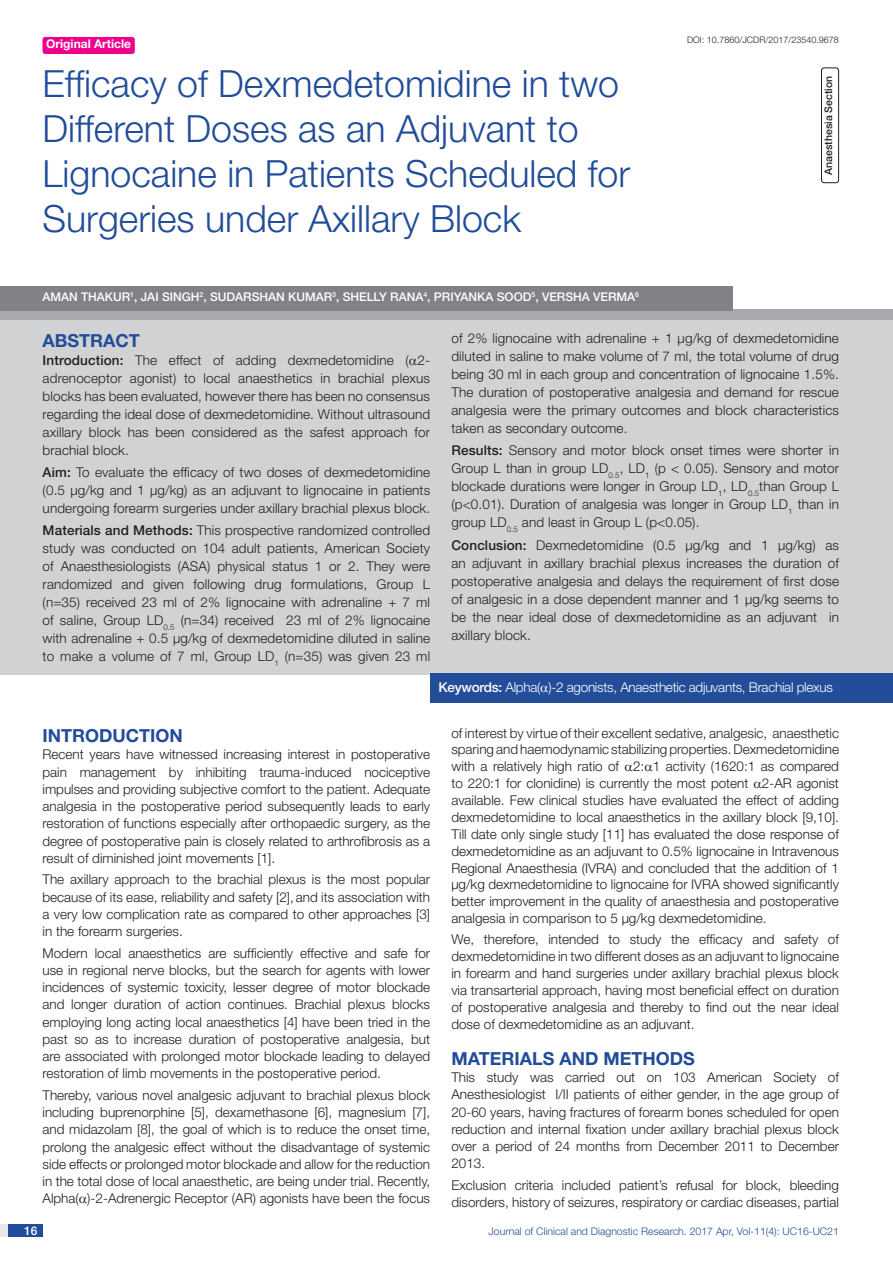
<style>
.page{position:relative;width:893px;height:1263px;background:#fff}
.page>*{position:absolute;margin:0;border:0;box-sizing:border-box;transform-origin:0 0}
.t1{font:300 37.5px/45px "Helvetica Neue";color:#214c99}
.Heading{font:700 18px "Helvetica Neue";color:#214c99}
.Abstract_head{font:700 18px "Helvetica Neue";color:#244d99}
.Body_text{font:300 13.5px/17.2px "Helvetica Neue";color:#231f20;text-align:justify}
.Abstract_Text{font:300 13.5px/18px "Helvetica Neue";letter-spacing:.01em;color:#231f20;text-align:justify}
.t2{font:300 13.5px "Helvetica Neue";letter-spacing:-.02em;color:#fff}
.Author{font:500 12px "Helvetica Neue";color:#fff}
.t3{font:700 12px "Helvetica Neue";color:#fff}
.t4{font:300 10.5px "Helvetica Neue";color:#214c99}
.t5{font:500 10.5px "Helvetica Neue";color:#231f20}
.DOI{font:300 9px "Helvetica Neue";color:#231f20}
.s1{font-weight:500}
.s2{font-weight:700;font-size:15.75px}
.s3{color:#221e1f}
</style>
<div class="page">
<div style="left:0;top:1224px;width:43px;height:13px;background:#e6e7e9"></div>
<div style="left:8px;top:1224px;width:35px;height:13px;background:#214c99"></div>
<div style="left:43px;top:37px;width:92px;height:17px;background:#ed028c;border-radius:3px"></div>
<div style="left:0;top:310px;width:893px;height:12px;background:#a8a9ad"></div>
<div style="left:0;top:286px;width:732px;height:24px;background:#808285"></div>
<div style="left:821px;top:67px;width:18px;height:116px;border:1px solid #231f20;border-radius:3px"></div>
<div style="left:0;top:320px;width:893px;height:355px;background:#d1d2d4"></div>
<div style="left:430px;top:673px;width:463px;height:29px;background:#244d99"></div>
<p class="t3" style="left:46px;top:37px;width:87px">ORIGINAL ARTICLE</p>
<p class="t1" style="left:43px;top:60px;width:589px">Efficacy of Dexmedetomidine in two Different Doses as an Adjuvant to Lignocaine in Patients Scheduled for Surgeries under Axillary Block</p>
<p class="Author" style="left:43px;top:289px;width:598px">AMAN THAKUR<sup>1</sup>, JAI SINGH<sup>2</sup>, SUDARSHAN KUMAR<sup>3</sup>, SHELLY RANA<sup>4</sup>, PRIYANKA SOOD<sup>5</sup>, VERSHA VERMA<sup>6</sup></p>
<p class="DOI" style="left:687px;top:35px;width:153px">DOI: 10.7860/JCDR/2017/23540.9678</p>
<p class="t5" style="left:822px;top:175px;width:101px;rotate:-90deg">ANAESTHESIA SECTION</p>
<p class="Abstract_Text" style="left:451px;top:329px;width:389px">of 2% lignocaine with adrenaline + 1 µg/kg of dexmedetomidine diluted in saline to make volume of 7 ml, the total volume of drug being 30 ml in each group and concentration of lignocaine 1.5%.<br>The duration of postoperative analgesia and demand for rescue analgesia were the primary outcomes and block characteristics taken as secondary outcome.</p>
<p class="Abstract_Text" style="left:451px;top:441px;width:389px"><span class="s1">RESULTS:</span> Sensory and motor block onset times were shorter in Group L than in group LD<sub>0.5</sub>, LD<sub>1</sub> (p &lt; 0.05). Sensory and motor blockade durations were longer in Group LD<sub>1</sub>, LD<sub>0.5</sub>than Group L (p&lt;0.01). Duration of analgesia was longer in Group LD<sub>1</sub> than in group LD<sub>0.5</sub> and least in Group L (p&lt;0.05).</p>
<p class="Abstract_Text" style="left:451px;top:536px;width:389px"><span class="s1">CONCLUSION:</span> Dexmedetomidine (0.5 µg/kg and 1 µg/kg) as an adjuvant in axillary brachial plexus increases the duration of postoperative analgesia and delays the requirement of first dose of analgesic in a dose dependent manner and 1 µg/kg seems to be the near ideal dose of dexmedetomidine as an adjuvant in axillary block.</p>
<p class="t2" style="left:439px;top:679px;width:396px"><span class="s1">KEYWORDS:</span> Alpha( )-2 agonists, Anaesthetic adjuvants, Brachial plexus</p>
<p class="Abstract_head" style="left:43px;top:329px;width:38px">ABSTR</p>
<p class="Abstract_head" style="left:103px;top:329px;width:26px">ACT</p>
<p class="Abstract_Text" style="left:43px;top:351px;width:389px"><span class="s1">INTRODUCTION:</span> The effect of adding dexmedetomidine ( 2- adrenoceptor agonist) to local anaesthetics in brachial plexus blocks has been evaluated, however there has been no consensus regarding the ideal dose of dexmedetomidine. Without ultrasound axillary block has been considered as the safest approach for brachial block.</p>
<p class="Abstract_Text" style="left:43px;top:463px;width:389px"><span class="s1">AIM:</span> To evaluate the efficacy of two doses of dexmedetomidine (0.5 µg/kg and 1 µg/kg) as an adjuvant to lignocaine in patients undergoing forearm surgeries under axillary brachial plexus block.</p>
<p class="Abstract_Text" style="left:43px;top:521px;width:389px"><span class="s1">MATERIALS AND METHODS:</span> This prospective randomized controlled study was conducted on 104 adult patients, American Society of Anaesthesiologists (ASA) physical status 1 or 2. They were randomized and given following drug formulations, Group L (n=35) received 23 ml of 2% lignocaine with adrenaline + 7 ml of saline, Group LD<sub>0.5</sub> (n=34) received 23 ml of 2% lignocaine with adrenaline + 0.5 µg/kg of dexmedetomidine diluted in saline to make a volume of 7 ml, Group LD<sub>1</sub> (n=35) was given 23 ml</p>
<p class="t2" style="left:288px;top:409px;width:332px"><span class="s2">KEYWORDS:</span> ??????????????????????????????????</p>
<p class="Heading" style="left:43px;top:725px;width:142px">INTRODUCTION</p>
<p class="Body_text" style="left:43px;top:746px;width:389px">Recent years have witnessed increasing interest in postoperative pain management by inhibiting trauma-induced nociceptive impulses and providing subjective comfort to the patient. Adequate analgesia in the postoperative period subsequently leads to early restoration of functions especially after orthopaedic surgery, as the degree of postoperative pain is closely related to arthrofibrosis as a result of diminished joint movements [1].</p>
<p class="Body_text" style="left:43px;top:871px;width:389px">The axillary approach to the brachial plexus is the most popular because of its ease, reliability and safety [2], and its association with a very low complication rate as compared to other approaches [3] in the forearm surgeries.</p>
<p class="Body_text" style="left:43px;top:944px;width:389px">Modern local anaesthetics are sufficiently effective and safe for use in regional nerve blocks, but the search for agents with lower incidences of systemic toxicity, lesser degree of motor blockade and longer duration of action continues. Brachial plexus blocks employing long acting local anaesthetics [4] have been tried in the past so as to increase duration of postoperative analgesia, but are associated with prolonged motor blockade leading to delayed restoration of limb movements in the postoperative period.</p>
<p class="Body_text" style="left:43px;top:1086px;width:389px">Thereby, various novel analgesic adjuvant to brachial plexus block including buprenorphine [5], dexamethasone [6], magnesium [7], and midazolam [8], the goal of which is to reduce the onset time, prolong the analgesic effect without the disadvantage of systemic side effects or prolonged motor blockade and allow for the reduction in the total dose of local anaesthetic, are being under trial. Recently, Alpha( )-2-Adrenergic Receptor (AR) agonists have been the focus</p>
<p class="Body_text" style="left:451px;top:724px;width:389px">of interest by virtue of their excellent sedative, analgesic, anaesthetic sparing and haemodynamic stabilizing properties. Dexmedetomidine with a relatively high ratio of 2: 1 activity (1620:1 as compared to 220:1 for clonidine) is currently the most potent 2-AR agonist available. Few clinical studies have evaluated the effect of adding dexmedetomidine to local anaesthetics in the axillary block [9,10].<br><span class="s3">Till date only single study [11] has evaluated the dose response of dexmedetomidine as an adjuvant to 0.5% lignocaine in Intravenous Regional Anaesthesia (IVRA) and concluded that the addition of 1 μg/kg dexmedetomidine to lignocaine for IVRA showed significantly better improvement in the quality of anaesthesia and postoperative analgesia in comparison to 5 μg/kg dexmedetomidine.</span></p>
<p class="Body_text" style="left:451px;top:931px;width:389px">We, therefore, intended to study the efficacy and safety of dexmedetomidine in two different doses as an adjuvant to lignocaine in forearm and hand surgeries under axillary brachial plexus block via transarterial approach, having most beneficial effect on duration of postoperative analgesia and thereby to find out the near ideal dose of dexmedetomidine as an adjuvant.</p>
<p class="Heading" style="left:451px;top:1047px;width:245px">MATERIALS AND METHODS</p>
<p class="Body_text" style="left:451px;top:1068px;width:389px">This study was carried out on 103 American Society of Anesthesiologist I/II patients of either gender, in the age group of 20-60 years, having fractures of forearm bones scheduled for open reduction and internal fixation under axillary brachial plexus block over a period of 24 months from December 2011 to December 2013.</p>
<p class="Body_text" style="left:451px;top:1176px;width:389px">Exclusion criteria included patient’s refusal for block, bleeding disorders, history of seizures, respiratory or cardiac diseases, partial</p>
<p class="Author" style="left:24px;top:1223px;width:15px">16</p>
<p class="t4" style="left:489px;top:1225px;width:352px">Journal of Clinical and Diagnostic Research. 2017 Apr, Vol-11(4): UC16-UC21</p>
</div>
